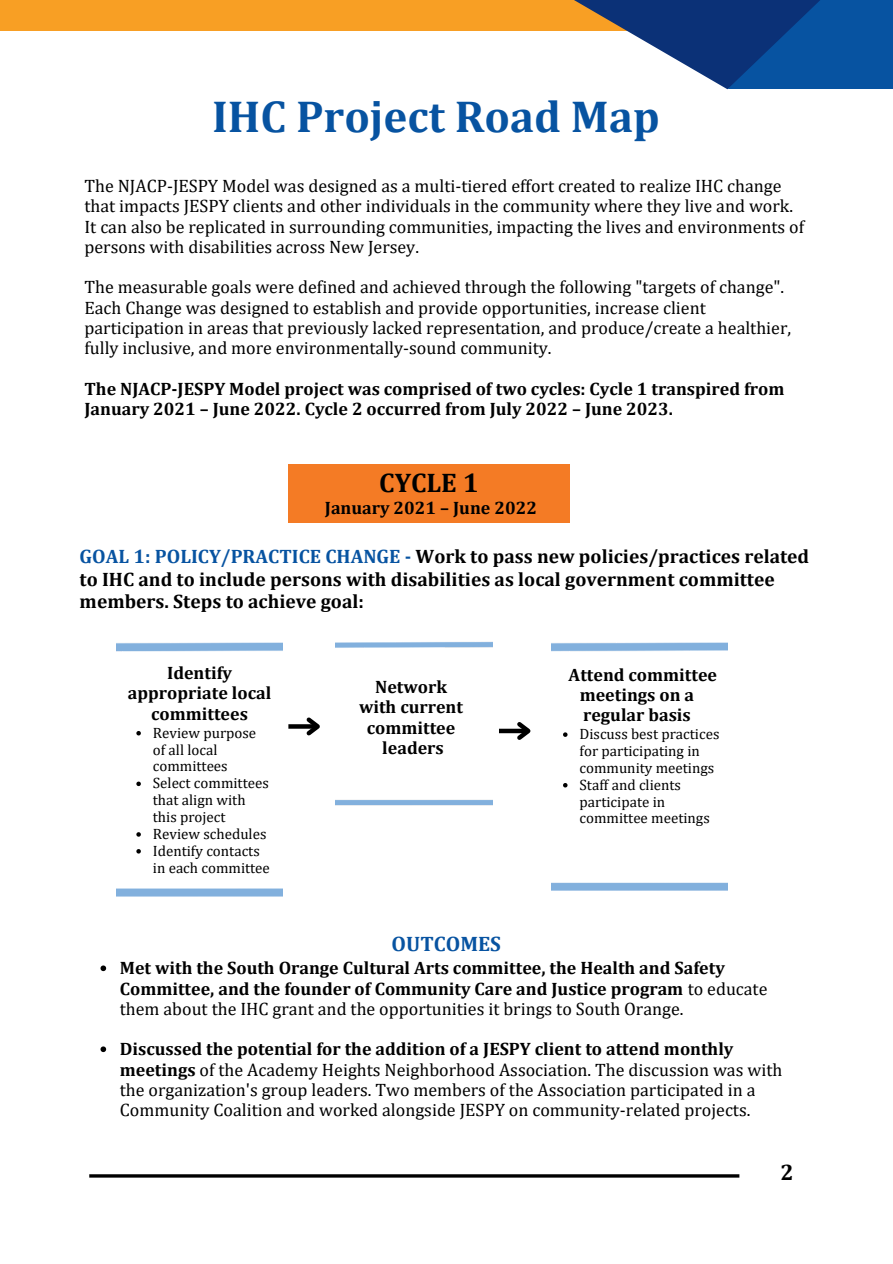
<style>
.page{position:relative;width:893px;height:1264px;background:#fff}
.page>*{position:absolute;margin:0;border:0;box-sizing:border-box;transform-origin:0 0}
.t1{font:700 45px "Cambria";color:#0753a1}
.t2{font:700 27px "Cambria";color:#000}
.t3{font:700 22.5px "Cambria";color:#000}
.t4{font:700 21px "Cambria";color:#0753a1}
.t5{font:700 19.5px/22.5px "Cambria";color:#000}
.t6{font:18px/20.2px "Cambria";color:#000}
.t7{font:700 18px/20.2px "Cambria";color:#000}
.t8{font:15px/16.8px "Cambria";color:#000}
.s1{color:#0753a1}
.s2{font-weight:400}
.s3{font-weight:700}
</style>
<div class="page">
<hr style="left:89px;top:1174px;width:650px;height:3px;background:#000">
<div style="left:0;top:0;width:699px;height:31px;background:#f89f24"></div>
<svg style="left:574px;top:0;width:153px;height:89px"></svg>
<svg style="left:727px;top:0;width:165px;height:89px;background:#084994"></svg>
<div style="left:288px;top:463px;width:281px;height:59px;background:#f47b25"></div>
<svg style="left:100px;top:965px;width:6px;height:6px"></svg>
<svg style="left:100px;top:1046px;width:6px;height:6px"></svg>
<img style="left:551px;top:642px;width:176px;height:249px">
<img style="left:116px;top:642px;width:167px;height:255px">
<svg style="left:288px;top:724px;width:14px;height:4px"></svg>
<svg style="left:302px;top:717px;width:18px;height:19px"></svg>
<div style="left:499px;top:728px;width:29px;height:5px;background:#000"></div>
<svg style="left:513px;top:722px;width:18px;height:18px"></svg>
<p class="t1" style="left:212px;top:90px;width:449px">IHC Project Road Map</p>
<p class="t6" style="left:84px;top:175px;width:721px">The NJACP-JESPY Model was designed as a multi-tiered effort created to realize IHC change that impacts JESPY clients and other individuals in the community where they live and work.<br>It can also be replicated in surrounding communities, impacting the lives and environments of persons with disabilities across New Jersey.</p>
<p class="t6" style="left:84px;top:277px;width:708px">The measurable goals were defined and achieved through the following "targets of change".<br>Each Change was designed to establish and provide opportunities, increase client participation in areas that previously lacked representation, and produce/create a healthier, fully inclusive, and more environmentally-sound community.</p>
<p class="t7" style="left:84px;top:378px;width:701px">The NJACP-JESPY Model project was comprised of two cycles: Cycle 1 transpired from<br>January 2021 – June 2022. Cycle 2 occurred from July 2022 – June 2023.</p>
<p class="t2" style="left:379px;top:466px;width:101px">CYCLE 1</p>
<p class="t7" style="left:325px;top:497px;width:213px">January 2021 – June 2022</p>
<p class="t5" style="left:80px;top:545px;width:731px"><span class="s1">GOAL 1: POLICY/PRACTICE CHANGE -</span> Work to pass new policies/practices related to IHC and to include persons with disabilities as local government committee members. Steps to achieve goal:</p>
<p class="t7" style="left:128px;top:662px;width:145px;text-align:center">Identify appropriate local committees</p>
<p class="t8" style="left:153px;top:724px;width:105px">Review purpose of all local committees</p>
<p class="t8" style="left:153px;top:774px;width:117px">Select committees that align with this project</p>
<p class="t8" style="left:153px;top:825px;width:115px">Review schedules</p>
<p class="t8" style="left:153px;top:842px;width:119px">Identify contacts in each committee</p>
<p class="t7" style="left:375px;top:676px;width:73px">Network</p>
<p class="t7" style="left:359px;top:696px;width:105px">with current</p>
<p class="t7" style="left:367px;top:717px;width:90px">committee</p>
<p class="t7" style="left:382px;top:737px;width:63px">leaders</p>
<p class="t4" style="left:391px;top:930px;width:111px">OUTCOMES</p>
<p class="t7" style="left:579px;top:664px;width:139px;text-indent:-11px">Attend committee meetings on a regular basis</p>
<p class="t8" style="left:579px;top:725px;width:141px">Discuss best practices for participating in community meetings</p>
<p class="t8" style="left:579px;top:775px;width:132px">Staff and clients participate in committee meetings</p>
<p class="t7" style="left:120px;top:957px;width:649px">Met with the South Orange Cultural Arts committee, the Health and Safety<br>Committee, and the founder of Community Care and Justice program <span class="s2">to educate them about the IHC grant and the opportunities it brings to South Orange.</span></p>
<p class="t6" style="left:120px;top:1038px;width:664px"><span class="s3">Discussed the potential for the addition of a JESPY client to attend monthly meetings</span> of the Academy Heights Neighborhood Association. The discussion was with the organization's group leaders. Two members of the Association participated in a Community Coalition and worked alongside JESPY on community-related projects.</p>
<p class="t3" style="left:780px;top:1158px;width:15px">2</p>
</div>
